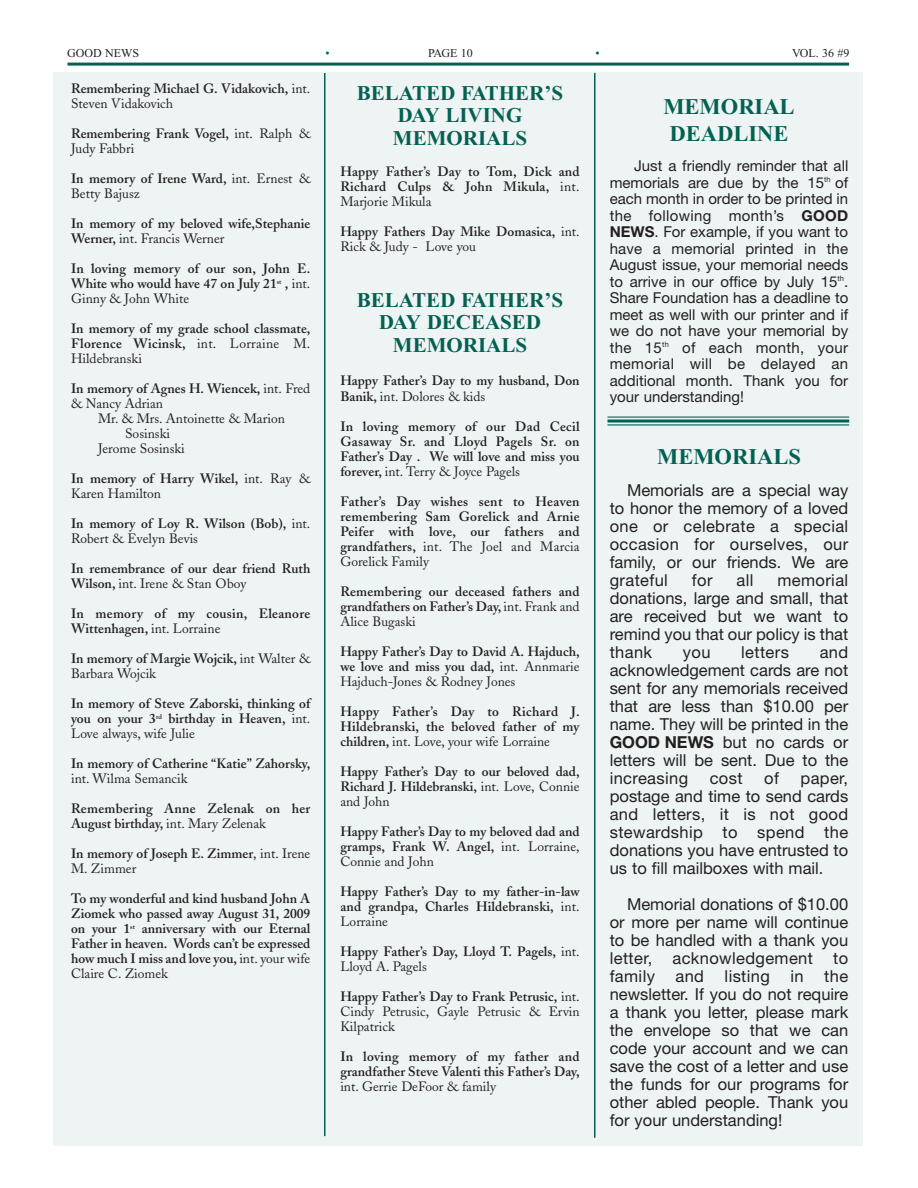
<style>
.page{position:relative;width:918px;height:1188px;background:#fff}
.page>*{position:absolute;margin:0;border:0;box-sizing:border-box;transform-origin:0 0}
.t1{font:700 22.5px/27px "Times New Roman";color:#046152}
.t2{font:700 21px/22.5px "Times New Roman";color:#046152;text-align:center}
.t3{font:16.5px/18px "Helvetica Neue";color:#231f20;text-align:justify}
.t4{font:16.5px "Helvetica Neue";letter-spacing:.02em;color:#231f20}
.t5{font:15px/16.5px "Helvetica Neue";color:#231f20;text-align:justify}
.t6{font:600 13.5px/15px "Adobe Caslon";color:#231f20;text-align:justify}
.t7{font:13.5px/15px "Adobe Caslon";color:#231f20}
.t8{font:600 13.5px/15px "Adobe Caslon";letter-spacing:.02em;color:#231f20}
.t9{font:12px "Times New Roman";color:#231f20}
.t10{font:12px "Times New Roman";color:#046152}
.s1{font-weight:400}
.s2{font-weight:600}
.s3{font-weight:700}
</style>
<div class="page">
<hr style="left:68px;top:63px;width:781px;height:3px;background:#046152">
<div style="left:53px;top:72px;width:810px;height:1073px;background:#edf4f3"></div>
<hr style="left:594px;top:73px;width:1px;height:1065px;background:#046152">
<hr style="left:324px;top:73px;width:1px;height:1063px;background:#046152">
<hr style="left:608px;top:417px;width:241px;height:1px;background:#046152">
<hr style="left:608px;top:420px;width:241px;height:3px;background:#046152">
<hr style="left:608px;top:424px;width:241px;height:2px;background:#046152">
<p class="t9" style="left:67px;top:49px;width:73px">GOOD NEWS</p>
<p class="t10" style="left:325px;top:49px;width:6px">•</p>
<p class="t9" style="left:428px;top:49px;width:46px">PAGE 10</p>
<p class="t10" style="left:595px;top:49px;width:6px">•</p>
<p class="t9" style="left:792px;top:49px;width:59px">VOL. 36 #9</p>
<p class="t6" style="left:71px;top:83px;width:241px">Remembering Michael G. Vidakovich, <span class="s1">int.<br>Steven Vidakovich</span></p>
<p class="t6" style="left:71px;top:128px;width:241px">Remembering Frank Vogel, <span class="s1">int. Ralph &amp;<br>Judy Fabbri</span></p>
<p class="t7" style="left:71px;top:173px;width:241px"><span class="s2">In memory of Irene Ward,</span> int. Ernest &amp;<br>Betty Bajusz</p>
<p class="t6" style="left:71px;top:218px;width:241px">In memory of my beloved wife,Stephanie<br>Werner, <span class="s1">int. Francis Werner</span></p>
<p class="t6" style="left:71px;top:263px;width:241px">In loving memory of our son, John E.<br>White who would have 47 on July 21<sup>st</sup> , <span class="s1">int.<br>Ginny &amp; John White</span></p>
<p class="t6" style="left:71px;top:323px;width:241px">In memory of my grade school classmate, Florence Wicinsk, <span class="s1">int. Lorraine M.<br>Hildebranski</span></p>
<p class="t6" style="left:71px;top:383px;width:241px">In memory of Agnes H. Wiencek, <span class="s1">int. Fred</span></p>
<p class="t7" style="left:71px;top:398px;width:94px">&amp; Nancy Adrian</p>
<p class="t7" style="left:98px;top:413px;width:188px">Mr. &amp; Mrs. Antoinette &amp; Marion</p>
<p class="t7" style="left:125px;top:428px;width:47px">Sosinski</p>
<p class="t7" style="left:98px;top:443px;width:88px">Jerome Sosinski</p>
<p class="t6" style="left:71px;top:473px;width:241px">In memory of Harry Wikel, <span class="s1">int. Ray &amp;<br>Karen Hamilton</span></p>
<p class="t6" style="left:71px;top:518px;width:241px">In memory of Loy R. Wilson (Bob), <span class="s1">int.<br>Robert &amp; Evelyn Bevis</span></p>
<p class="t6" style="left:71px;top:563px;width:241px">In remembrance of our dear friend Ruth<br>Wilson, <span class="s1">int. Irene &amp; Stan Oboy</span></p>
<p class="t8" style="left:71px;top:608px;width:241px">In memory of my cousin, Eleanore<br>Wittenhagen, <span class="s1">int. Lorraine</span></p>
<p class="t6" style="left:71px;top:653px;width:241px">In memory of Margie Wojcik, <span class="s1">int Walter &amp;<br>Barbara Wojcik</span></p>
<p class="t6" style="left:71px;top:698px;width:241px">In memory of Steve Zaborski, thinking of you on your 3<sup>rd</sup> birthday in Heaven, <span class="s1">int.<br>Love always, wife Julie</span></p>
<p class="t6" style="left:71px;top:758px;width:241px">In memory of Catherine “Katie” Zahorsky,</p>
<p class="t7" style="left:71px;top:773px;width:118px">int. Wilma Semancik</p>
<p class="t8" style="left:71px;top:803px;width:241px">Remembering Anne Zelenak on her<br>August birthday, <span class="s1">int. Mary Zelenak</span></p>
<p class="t6" style="left:71px;top:848px;width:241px">In memory of Joseph E. Zimmer<span class="s1">, int. Irene<br>M. Zimmer</span></p>
<p class="t6" style="left:71px;top:893px;width:241px">To my wonderful and kind husband John A Ziomek who passed away August 31, 2009 on your 1<sup>st</sup> anniversary with our Eternal Father in heaven. Words can’t be expressed how much I miss and love you, <span class="s1">int. your wife Claire C. Ziomek</span></p>
<h2 class="t2" style="left:357px;top:84px;width:208px">BELATED FATHER’S<br>DAY LIVING<br>MEMORIALS</h2>
<p class="t6" style="left:340px;top:166px;width:241px">Happy Father’s Day to Tom, Dick and Richard Culps &amp; John Mikula, <span class="s1">int.<br>Marjorie Mikula</span></p>
<p class="t6" style="left:340px;top:226px;width:241px">Happy Fathers Day Mike Domasica, <span class="s1">int.<br>Rick &amp; Judy - Love you</span></p>
<h2 class="t2" style="left:357px;top:291px;width:208px">BELATED FATHER’S<br>DAY DECEASED<br>MEMORIALS</h2>
<p class="t6" style="left:340px;top:373px;width:241px;line-height:16.5px">Happy Father’s Day to my husband, Don<br>Banik, <span class="s1">int. Dolores &amp; kids</span></p>
<p class="t6" style="left:340px;top:421px;width:241px">In loving memory of our Dad Cecil Gasaway Sr. and Lloyd Pagels Sr. on Father’s Day . We will love and miss you forever, <span class="s1">int. Terry &amp; Joyce Pagels</span></p>
<p class="t6" style="left:340px;top:496px;width:241px">Father’s Day wishes sent to Heaven remembering Sam Gorelick and Arnie Peifer with love, our fathers and grandfathers, <span class="s1">int. The Joel and Marcia Gorelick Family</span></p>
<p class="t6" style="left:340px;top:586px;width:241px">Remembering our deceased fathers and grandfathers on Father’s Day, <span class="s1">int. Frank and Alice Bugaski</span></p>
<p class="t6" style="left:340px;top:646px;width:241px">Happy Father’s Day to David A. Hajduch, we love and miss you dad, <span class="s1">int. Annmarie Hajduch-Jones &amp; Rodney Jones</span></p>
<p class="t6" style="left:340px;top:706px;width:241px">Happy Father’s Day to Richard J.<br>Hildebranski, the beloved father of my children, <span class="s1">int. Love, your wife Lorraine</span></p>
<p class="t6" style="left:340px;top:766px;width:241px">Happy Father’s Day to our beloved dad, Richard J. Hildebranski, <span class="s1">int. Love, Connie and John</span></p>
<p class="t6" style="left:340px;top:826px;width:241px">Happy Father’s Day to my beloved dad and gramps, Frank W. Angel, <span class="s1">int. Lorraine, Connie and John</span></p>
<p class="t6" style="left:340px;top:886px;width:241px">Happy Father’s Day to my father-in-law and grandpa, Charles Hildebranski, <span class="s1">int.<br>Lorraine</span></p>
<p class="t6" style="left:340px;top:946px;width:241px">Happy Father’s Day, Lloyd T. Pagels, <span class="s1">int.<br>Lloyd A. Pagels</span></p>
<p class="t7" style="left:340px;top:991px;width:241px;text-align:justify"><span class="s2">Happy Father’s Day to Frank Petrusic,</span> int.<br>Cindy Petrusic, Gayle Petrusic &amp; Ervin Kilpatrick</p>
<p class="t6" style="left:340px;top:1051px;width:241px">In loving memory of my father and grandfather Steve Valenti this Father’s Day,</p>
<p class="t7" style="left:340px;top:1081px;width:157px">int. Gerrie DeFoor &amp; family</p>
<h1 class="t1" style="left:663px;top:96px;width:133px">MEMORIAL<br>DEADLINE</h1>
<p class="t5" style="left:610px;top:159px;width:240px;text-indent:24px">Just a friendly reminder that all memorials are due by the 15<sup>th</sup> of each month in order to be printed in the following month’s <span class="s3">GOOD NEWS</span>. For example, if you want to have a memorial printed in the August issue, your memorial needs to arrive in our office by July 15<sup>th</sup>.<br>Share Foundation has a deadline to meet as well with our printer and if we do not have your memorial by the 15<sup>th</sup> of each month, your memorial will be delayed an additional month. Thank you for your understanding!</p>
<h1 class="t1" style="left:657px;top:446px;width:145px">MEMORIALS</h1>
<p class="t3" style="left:610px;top:483px;width:240px;text-indent:17px">Memorials are a special way to honor the memory of a loved one or celebrate a special occasion for ourselves, our family, or our friends. We are grateful</p>
<p class="t3" style="left:692px;top:573px;width:22px">for</p>
<p class="t3" style="left:737px;top:573px;width:18px">all</p>
<p class="t3" style="left:610px;top:573px;width:240px;text-indent:168px">memorial donations, large and small, that are received but we want to remind you that our policy is that thank</p>
<p class="t3" style="left:610px;top:645px;width:240px;text-indent:210px">and acknowledgement cards are not sent for any memorials received that are less than $10.00 per name. They will be printed in the <span class="s3">GOOD NEWS</span> but no cards or letters will be sent. Due to the increasing</p>
<p class="t3" style="left:683px;top:645px;width:29px">you</p>
<p class="t4" style="left:741px;top:646px;width:49px">letters</p>
<p class="t3" style="left:710px;top:771px;width:34px">cost</p>
<p class="t3" style="left:764px;top:771px;width:16px">of</p>
<p class="t3" style="left:610px;top:771px;width:240px;text-indent:191px">paper, postage and time to send cards and letters, it is not good stewardship to spend the donations you have entrusted to us to fill mailboxes with mail.</p>
<p class="t3" style="left:610px;top:897px;width:240px;text-indent:17px">Memorial donations of $10.00 or more per name will continue to be handled with a thank you letter, acknowledgement to family and listing in the newsletter. If you do not require a thank you letter, please mark the envelope so that we can code your account and we can save the cost of a letter and use the funds for our programs for other abled people. Thank you for your understanding!</p>
</div>
